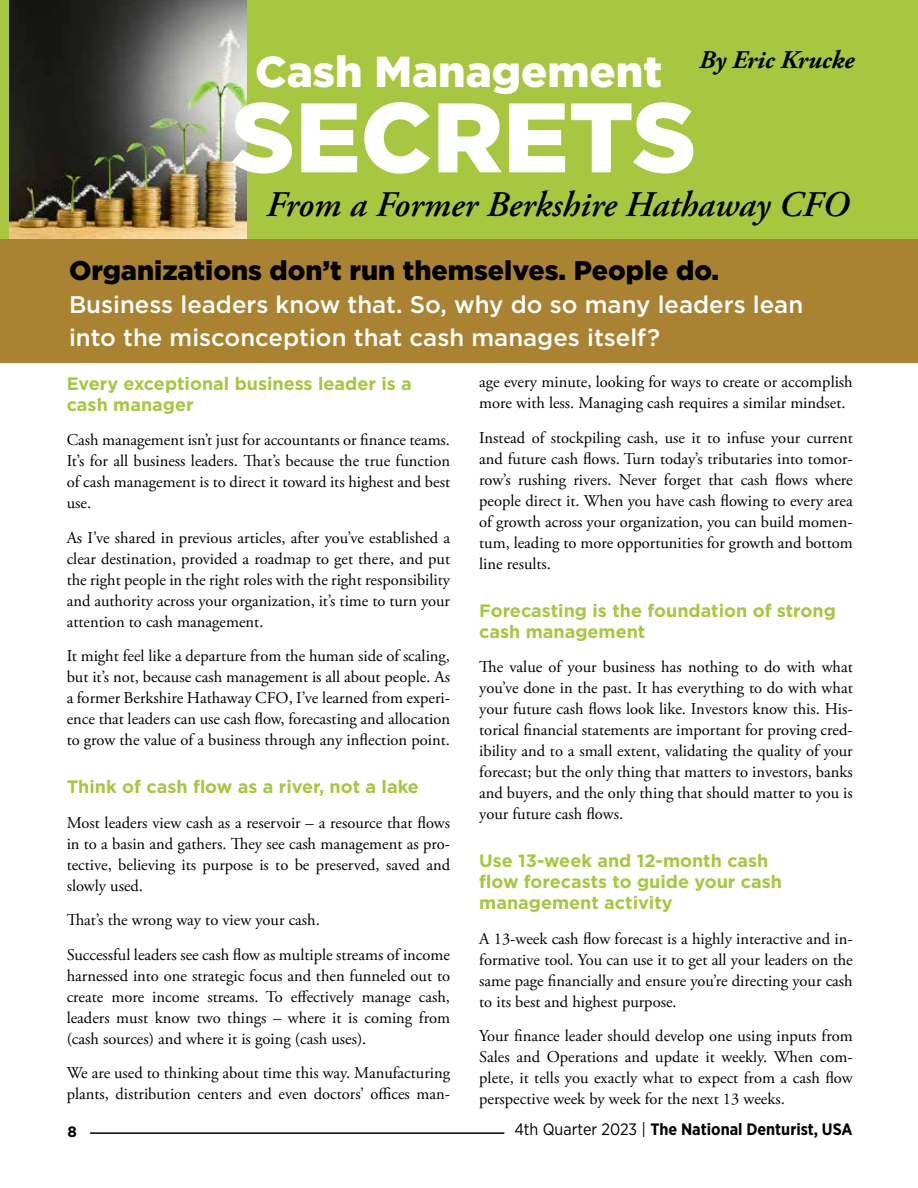
<style>
.page{position:relative;width:918px;height:1188px;background:#fff}
.page>*{position:absolute;margin:0;border:0;box-sizing:border-box;transform-origin:0 0}
.t1{font:900 98.4px "Gotham";color:#fff}
.t2{font:900 43.35px "Gotham";color:#fff}
.t3{font:italic 600 36px "Adobe Garamond Pro";color:#000}
.t4{font:900 27px "Gotham";color:#000}
.t5{font:italic 700 25.5px "Adobe Garamond Pro";color:#000}
.t6{font:500 24px/33px "Gotham";color:#fff}
.t7{font:700 18px/21px "Gotham";color:#a6c73f}
.t8{font:16.5px/21px "Adobe Garamond Pro";color:#000;text-align:justify}
.t9{font:700 16.5px "Gotham Narrow";color:#000}
.t10{font:700 15px "Gotham";color:#000}
.s1{font-weight:400}
</style>
<div class="page">
<div style="left:222px;top:0;width:696px;height:240px;background:#a6c73f"></div>
<div style="left:0;top:0;width:15px;height:240px;background:#a6c73f"></div>
<img style="left:10px;top:0;width:236px;height:240px">
<div style="left:0;top:240px;width:918px;height:123px;background:#aa8332"></div>
<hr style="left:90px;top:1132px;width:414px;height:2px;background:#000">
<h3 class="t5" style="left:699px;top:46px;width:157px">By Eric Krucke</h3>
<h2 class="t2" style="left:255px;top:42px;width:409px">Cash Management</h2>
<h1 class="t1" style="left:231px;top:70px;width:467px">SECRETS</h1>
<h3 class="t3" style="left:266px;top:183px;width:584px">From a Former Berkshire Hathaway CFO</h3>
<h3 class="t4" style="left:69px;top:251px;width:652px">Organizations don’t run themselves. People do.</h3>
<h3 class="t6" style="left:69px;top:287px;width:736px">Business leaders know that. So, why do so many leaders lean into the misconception that cash manages itself?</h3>
<p class="t8" style="left:479px;top:372px;width:375px">age every minute, looking for ways to create or accomplish more with less. Managing cash requires a similar mindset.</p>
<p class="t8" style="left:479px;top:427px;width:375px">Instead of stockpiling cash, use it to infuse your current and future cash flows. Turn today’s tributaries into tomor&shy;row’s rushing rivers. Never forget that cash flows where people direct it. When you have cash flowing to every area of growth across your organization, you can build momen&shy;tum, leading to more opportunities for growth and bottom line results.</p>
<p class="t7" style="left:479px;top:600px;width:358px">Forecasting is the foundation of strong cash management</p>
<p class="t8" style="left:479px;top:657px;width:375px">The value of your business has nothing to do with what you’ve done in the past. It has everything to do with what your future cash flows look like. Investors know this. His&shy;torical financial statements are important for proving cred&shy;ibility and to a small extent, validating the quality of your forecast; but the only thing that matters to investors, banks and buyers, and the only thing that should matter to you is your future cash flows.</p>
<p class="t7" style="left:479px;top:850px;width:304px">Use 13-week and 12-month cash flow forecasts to guide your cash management activity</p>
<p class="t8" style="left:479px;top:928px;width:375px">A 13-week cash flow forecast is a highly interactive and in&shy;formative tool. You can use it to get all your leaders on the same page financially and ensure you’re directing your cash to its best and highest purpose.</p>
<p class="t8" style="left:479px;top:1026px;width:375px">Your finance leader should develop one using inputs from Sales and Operations and update it weekly. When com&shy;plete, it tells you exactly what to expect from a cash flow perspective week by week for the next 13 weeks.</p>
<p class="t10" style="left:68px;top:1122px;width:11px">8</p>
<p class="t9" style="left:514px;top:1119px;width:340px"><span class="s1">4th Quarter 2023 |</span> The National Denturist, USA</p>
<p class="t7" style="left:67px;top:373px;width:347px">Every exceptional business leader is a cash manager</p>
<p class="t8" style="left:67px;top:430px;width:385px">Cash management isn’t just for accountants or finance teams.<br>It’s for all business leaders. That’s because the true function of cash management is to direct it toward its highest and best use.</p>
<p class="t8" style="left:67px;top:527px;width:385px">As I’ve shared in previous articles, after you’ve established a clear destination, provided a roadmap to get there, and put the right people in the right roles with the right responsibility and authority across your organization, it’s time to turn your attention to cash management.</p>
<p class="t8" style="left:67px;top:646px;width:385px">It might feel like a departure from the human side of scaling, but it’s not, because cash management is all about people. As a former Berkshire Hathaway CFO, I’ve learned from experi&shy;ence that leaders can use cash flow, forecasting and allocation to grow the value of a business through any inflection point.</p>
<p class="t7" style="left:67px;top:776px;width:354px">Think of cash flow as a river, not a lake</p>
<p class="t8" style="left:67px;top:812px;width:385px">Most leaders view cash as a reservoir – a resource that flows in to a basin and gathers. They see cash management as pro&shy;tective, believing its purpose is to be preserved, saved and slowly used.</p>
<p class="t8" style="left:67px;top:903px;width:385px;line-height:34.5px">That’s the wrong way to view your cash.<br>Successful leaders see cash flow as multiple streams of income</p>
<p class="t8" style="left:67px;top:965px;width:385px">harnessed into one strategic focus and then funneled out to create more income streams. To effectively manage cash, leaders must know two things – where it is coming from (cash sources) and where it is going (cash uses).</p>
<p class="t8" style="left:67px;top:1063px;width:385px">We are used to thinking about time this way. Manufacturing plants, distribution centers and even doctors’ offices man-</p>
</div>
